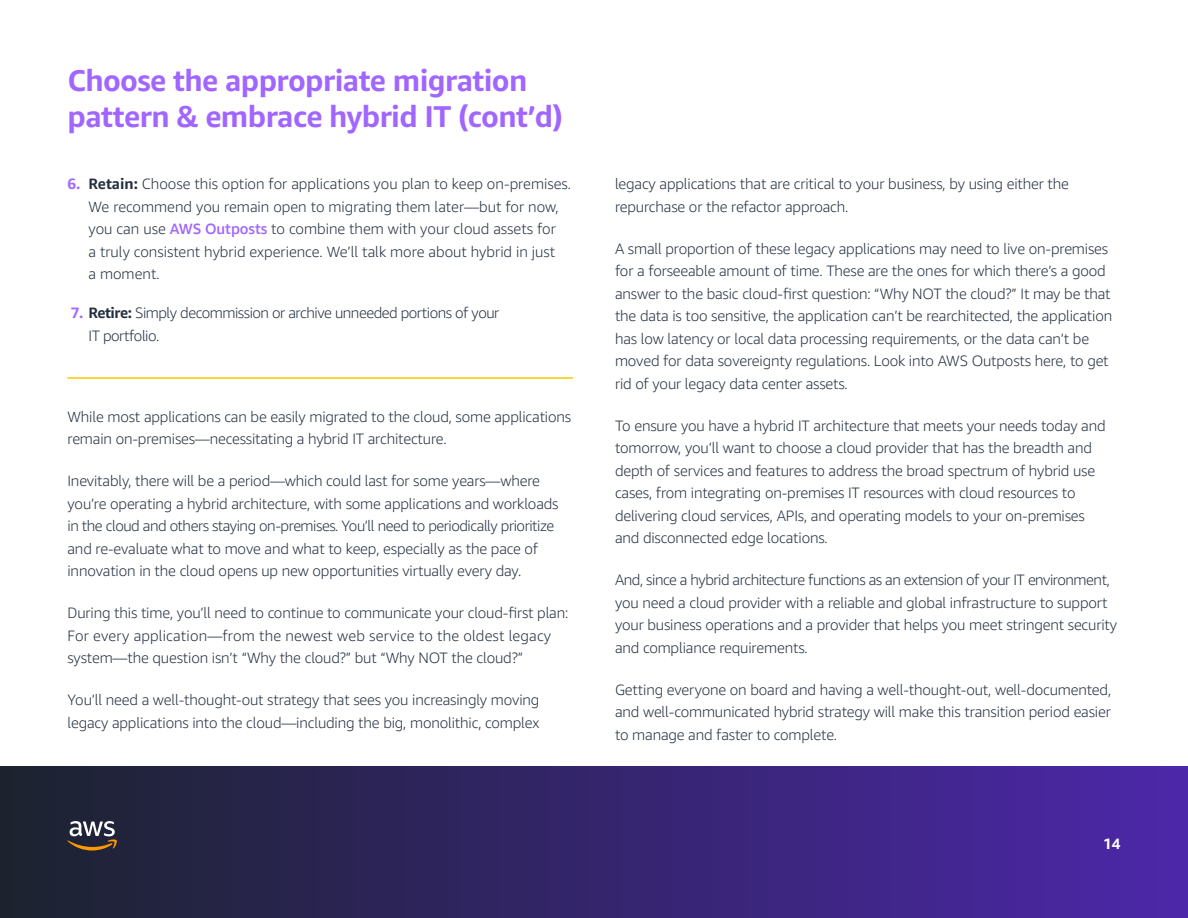
<style>
.page{position:relative;width:1188px;height:918px;background:#fff}
.page>*{position:absolute;margin:0;border:0;box-sizing:border-box;transform-origin:0 0}
.t1{font:700 30px/36px "Amazon Ember";letter-spacing:-.02em;color:#a166ff}
.t2{font:300 15px/22.5px "Amazon Ember";letter-spacing:-.01em;color:#232f3e}
.t3{font:300 15px/22.5px "Amazon Ember";letter-spacing:-.03em;color:#232f3e}
.t4{font:700 15px "Amazon Ember";color:#fff}
.s1{font-weight:700;color:#a166ff}
.s2{font-weight:700}
.s3{font-weight:500;color:#a166ff}
</style>
<div class="page">
<div style="left:0;top:766px;width:1188px;height:152px;background:linear-gradient(to right,#1c232f,#4d27a9)"></div>
<svg style="left:68px;top:821px;width:49px;height:29px"></svg>
<hr style="left:68px;top:377px;width:505px;height:2px;background:#fdc500">
<h1 class="t1" style="left:68px;top:62px;width:497px">Choose the appropriate migration pattern &amp; embrace hybrid IT (cont’d)</h1>
<p class="t2" style="left:88px;top:173px;width:484px;text-indent:-21px"><span class="s1">6.</span> <span class="s2">Retain:</span> Choose this option for applications you plan to keep on-premises.<br>We recommend you remain open to migrating them later—but for now, you can use <span class="s3">AWS Outposts</span> to combine them with your cloud assets for<br>a truly consistent hybrid experience. We’ll talk more about hybrid in just<br>a moment.</p>
<p class="t3" style="left:88px;top:302px;width:412px;text-indent:-18px"><span class="s1">7.</span> <span class="s2">Retire:</span> Simply decommission or archive unneeded portions of your<br>IT portfolio.</p>
<p class="t2" style="left:67px;top:405px;width:505px">While most applications can be easily migrated to the cloud, some applications remain on-premises—necessitating a hybrid IT architecture.</p>
<p class="t2" style="left:67px;top:470px;width:493px">Inevitably, there will be a period—which could last for some years—where you’re operating a hybrid architecture, with some applications and workloads in the cloud and others staying on-premises. You’ll need to periodically prioritize and re-evaluate what to move and what to keep, especially as the pace of innovation in the cloud opens up new opportunities virtually every day.</p>
<p class="t2" style="left:67px;top:602px;width:502px">During this time, you’ll need to continue to communicate your cloud-first plan:<br>For every application—from the newest web service to the oldest legacy system—the question isn’t “Why the cloud?” but “Why NOT the cloud?”</p>
<p class="t2" style="left:68px;top:689px;width:473px">You’ll need a well-thought-out strategy that sees you increasingly moving legacy applications into the cloud—including the big, monolithic, complex</p>
<p class="t2" style="left:615px;top:173px;width:455px">legacy applications that are critical to your business, by using either the repurchase or the refactor approach.</p>
<p class="t2" style="left:615px;top:237px;width:499px">A small proportion of these legacy applications may need to live on-premises for a forseeable amount of time. These are the ones for which there’s a good answer to the basic cloud-first question: “Why NOT the cloud?” It may be that the data is too sensitive, the application can’t be rearchitected, the application has low latency or local data processing requirements, or the data can’t be moved for data sovereignty regulations. Look into AWS Outposts here, to get rid of your legacy data center assets.</p>
<p class="t2" style="left:615px;top:414px;width:492px">To ensure you have a hybrid IT architecture that meets your needs today and tomorrow, you’ll want to choose a cloud provider that has the breadth and depth of services and features to address the broad spectrum of hybrid use cases, from integrating on-premises IT resources with cloud resources to delivering cloud services, APIs, and operating models to your on-premises and disconnected edge locations.</p>
<p class="t2" style="left:615px;top:569px;width:504px">And, since a hybrid architecture functions as an extension of your IT environment, you need a cloud provider with a reliable and global infrastructure to support your business operations and a provider that helps you meet stringent security and compliance requirements.</p>
<p class="t2" style="left:615px;top:678px;width:498px;text-align:justify">Getting everyone on board and having a well-thought-out, well-documented, and well-communicated hybrid strategy will make this transition period easier to manage and faster to complete.</p>
<p class="t4" style="left:1103px;top:834px;width:19px">14</p>
</div>
